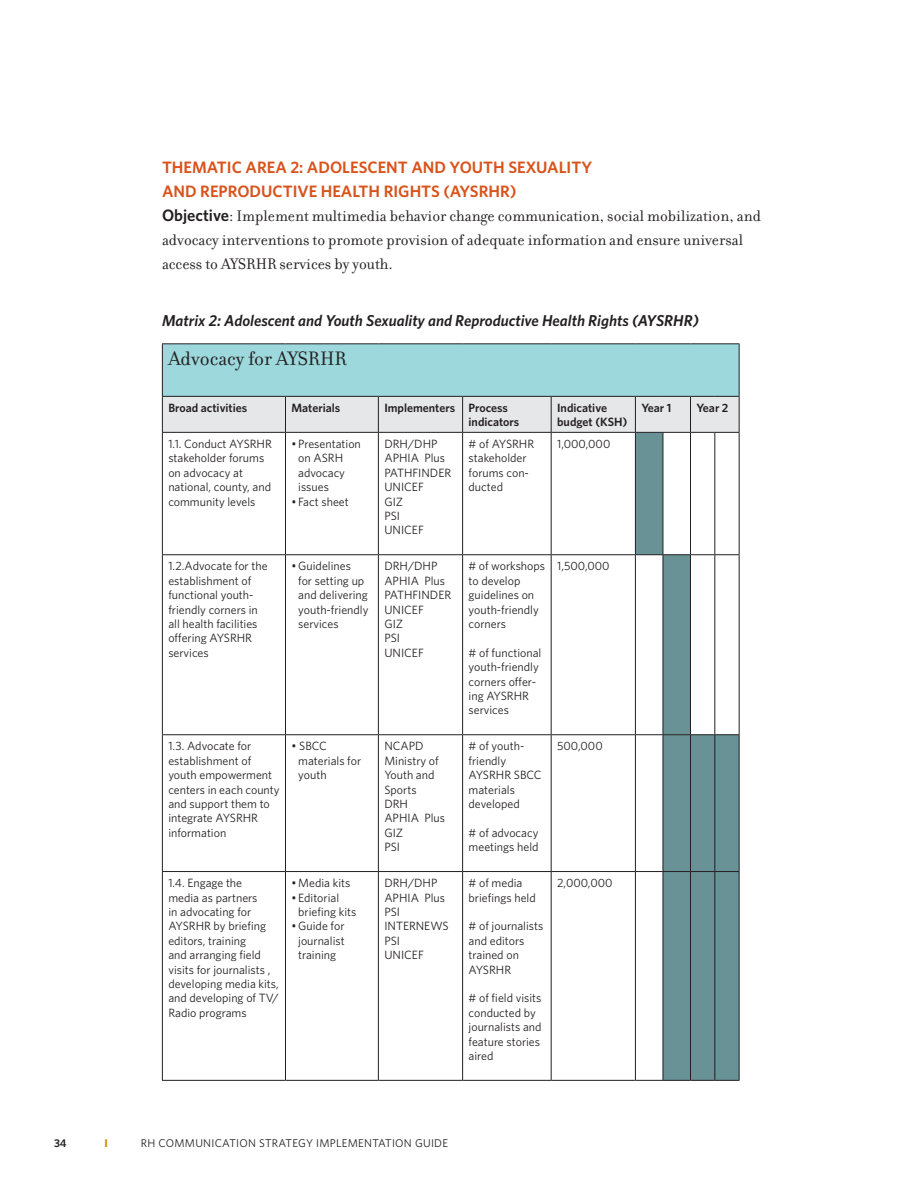
<style>
.page{position:relative;width:918px;height:1188px;background:#fff}
.page>*{position:absolute;margin:0;border:0;box-sizing:border-box;transform-origin:0 0}
.t1{font:21px "Filosofia";color:#231f20}
.List_Paragraph{font:16.5px/24px "Filosofia";color:#231f20}
.Kenya_Subhead{font:600 16.5px "Whitney";color:#d9531c}
.Kenya_Second_Level_S{font:italic 600 15.75px "Whitney";color:#231f20}
.t2{font:12px/14.4px "Whitney";color:#231f20}
.t3{font:600 12px/14.4px "Whitney";color:#231f20}
.t4{font:11.25px "Whitney";letter-spacing:.025em;color:#231f20}
.t5{font:600 11.25px "Whitney";color:#231f20}
.t6{font:700 11.25px "Whitney";color:#c90}
.s1{font-family:"Whitney";font-weight:600}
</style>
<div class="page">
<div style="left:162px;top:344px;width:577px;height:52px;background:#9cd8dc"></div>
<hr style="left:162px;top:343px;width:123px;height:1px;background:#231f20">
<hr style="left:162px;top:344px;width:1px;height:52px;background:#231f20">
<hr style="left:285px;top:343px;width:93px;height:1px;background:#231f20">
<hr style="left:378px;top:343px;width:85px;height:1px;background:#231f20">
<hr style="left:463px;top:343px;width:88px;height:1px;background:#231f20">
<hr style="left:551px;top:343px;width:84px;height:1px;background:#231f20">
<svg style="left:635px;top:343px;width:105px;height:1px"></svg>
<hr style="left:739px;top:344px;width:1px;height:52px;background:#231f20">
<svg style="left:162px;top:396px;width:578px;height:685px"></svg>
<p class="Kenya_Subhead" style="left:162px;top:156px;width:432px">THEMATIC AREA 2: ADOLESCENT AND YOUTH SEXUALITY</p>
<p class="Kenya_Subhead" style="left:162px;top:180px;width:356px">AND REPRODUCTIVE HEALTH RIGHTS (AYSRHR)</p>
<p class="List_Paragraph" style="left:162px;top:204px;width:600px"><span class="s1">Objective</span>: Implement multimedia behavior change communication, social mobilization, and advocacy interventions to promote provision of adequate information and ensure universal access to AYSRHR services by youth.</p>
<p class="Kenya_Second_Level_S" style="left:162px;top:310px;width:538px">Matrix 2: Adolescent and Youth Sexuality and Reproductive Health Rights (AYSRHR)</p>
<p class="t1" style="left:168px;top:347px;width:180px">Advocacy for AYSRHR</p>
<p class="t3" style="left:168px;top:400px;width:80px">Broad activities</p>
<p class="t3" style="left:291px;top:400px;width:50px">Materials</p>
<p class="t3" style="left:384px;top:400px;width:72px">Implementers</p>
<p class="t3" style="left:469px;top:400px;width:52px">Process indicators</p>
<p class="t3" style="left:557px;top:400px;width:72px">Indicative budget (KSH)</p>
<p class="t3" style="left:641px;top:400px;width:32px">Year 1</p>
<p class="t3" style="left:696px;top:400px;width:34px">Year 2</p>
<p class="t2" style="left:168px;top:436px;width:105px">1.1. Conduct AYSRHR stakeholder forums on advocacy at national, county, and community levels</p>
<p class="t2" style="left:298px;top:436px;width:64px;text-indent:-7px">• Presentation on ASRH advocacy issues</p>
<p class="t2" style="left:469px;top:436px;width:67px"># of AYSRHR stakeholder forums con&shy;ducted</p>
<p class="t2" style="left:557px;top:436px;width:55px">1,000,000</p>
<p class="t2" style="left:384px;top:436px;width:55px">DRH/DHP</p>
<p class="t2" style="left:384px;top:451px;width:68px">APHIA Plus<br>PATHFINDER</p>
<p class="t2" style="left:384px;top:479px;width:41px">UNICEF</p>
<p class="t2" style="left:384px;top:494px;width:20px">GIZ</p>
<p class="t2" style="left:384px;top:508px;width:17px">PSI</p>
<p class="t2" style="left:384px;top:523px;width:41px">UNICEF</p>
<p class="t2" style="left:291px;top:494px;width:59px">• Fact sheet</p>
<p class="t2" style="left:168px;top:559px;width:101px">1.2.Advocate for the establishment of functional youth&shy;friendly corners in all health facilities offering AYSRHR services</p>
<p class="t2" style="left:298px;top:559px;width:72px;text-indent:-7px">• Guidelines<br>for setting up and delivering youth-friendly services</p>
<p class="t2" style="left:384px;top:559px;width:55px">DRH/DHP</p>
<p class="t2" style="left:384px;top:573px;width:68px">APHIA Plus<br>PATHFINDER</p>
<p class="t2" style="left:384px;top:602px;width:41px">UNICEF</p>
<p class="t2" style="left:384px;top:616px;width:20px">GIZ</p>
<p class="t2" style="left:384px;top:631px;width:17px">PSI</p>
<p class="t2" style="left:384px;top:645px;width:41px">UNICEF</p>
<p class="t2" style="left:168px;top:739px;width:113px">1.3. Advocate for establishment of youth empowerment centers in each county and support them to integrate AYSRHR information</p>
<p class="t2" style="left:298px;top:739px;width:64px;text-indent:-7px">• SBCC materials for youth</p>
<p class="t2" style="left:384px;top:739px;width:41px">NCAPD</p>
<p class="t2" style="left:384px;top:753px;width:56px">Ministry of<br>Youth and<br>Sports</p>
<p class="t2" style="left:384px;top:796px;width:25px">DRH</p>
<p class="t2" style="left:384px;top:811px;width:62px">APHIA Plus</p>
<p class="t2" style="left:384px;top:825px;width:20px">GIZ</p>
<p class="t2" style="left:384px;top:839px;width:17px">PSI</p>
<p class="t2" style="left:168px;top:875px;width:112px">1.4. Engage the<br>media as partners<br>in advocating for<br>AYSRHR by briefing editors, training<br>and arranging field visits for journalists , developing media kits, and developing of TV/<br>Radio programs</p>
<p class="t2" style="left:291px;top:875px;width:60px">• Media kits</p>
<p class="t2" style="left:298px;top:890px;width:60px;text-indent:-7px">• Editorial briefing kits</p>
<p class="t2" style="left:291px;top:919px;width:55px;text-align:center">• Guide for journalist training</p>
<p class="t2" style="left:384px;top:875px;width:55px">DRH/DHP</p>
<p class="t2" style="left:384px;top:890px;width:62px">APHIA Plus</p>
<p class="t2" style="left:384px;top:904px;width:17px">PSI</p>
<p class="t2" style="left:384px;top:919px;width:66px">INTERNEWS</p>
<p class="t2" style="left:384px;top:933px;width:17px">PSI</p>
<p class="t2" style="left:384px;top:947px;width:41px">UNICEF</p>
<p class="t2" style="left:469px;top:559px;width:78px"># of workshops to develop guidelines on youth-friendly corners</p>
<p class="t2" style="left:469px;top:645px;width:74px"># of functional youth-friendly corners offer&shy;ing AYSRHR services</p>
<p class="t2" style="left:469px;top:739px;width:75px"># of youth&shy;friendly<br>AYSRHR SBCC materials developed</p>
<p class="t2" style="left:469px;top:825px;width:71px"># of advocacy meetings held</p>
<p class="t2" style="left:469px;top:875px;width:69px"># of media briefings held</p>
<p class="t2" style="left:469px;top:919px;width:76px"># of journalists and editors trained on<br>AYSRHR</p>
<p class="t2" style="left:469px;top:991px;width:74px"># of field visits conducted by journalists and feature stories aired</p>
<p class="t2" style="left:557px;top:559px;width:54px">1,500,000</p>
<p class="t2" style="left:557px;top:739px;width:47px">500,000</p>
<p class="t2" style="left:557px;top:875px;width:57px">2,000,000</p>
<p class="t5" style="left:54px;top:1136px;width:14px">34</p>
<p class="t6" style="left:105px;top:1136px;width:5px">I</p>
<p class="t4" style="left:141px;top:1136px;width:309px">RH COMMUNICATION STRATEGY IMPLEMENTATION GUIDE</p>
</div>
